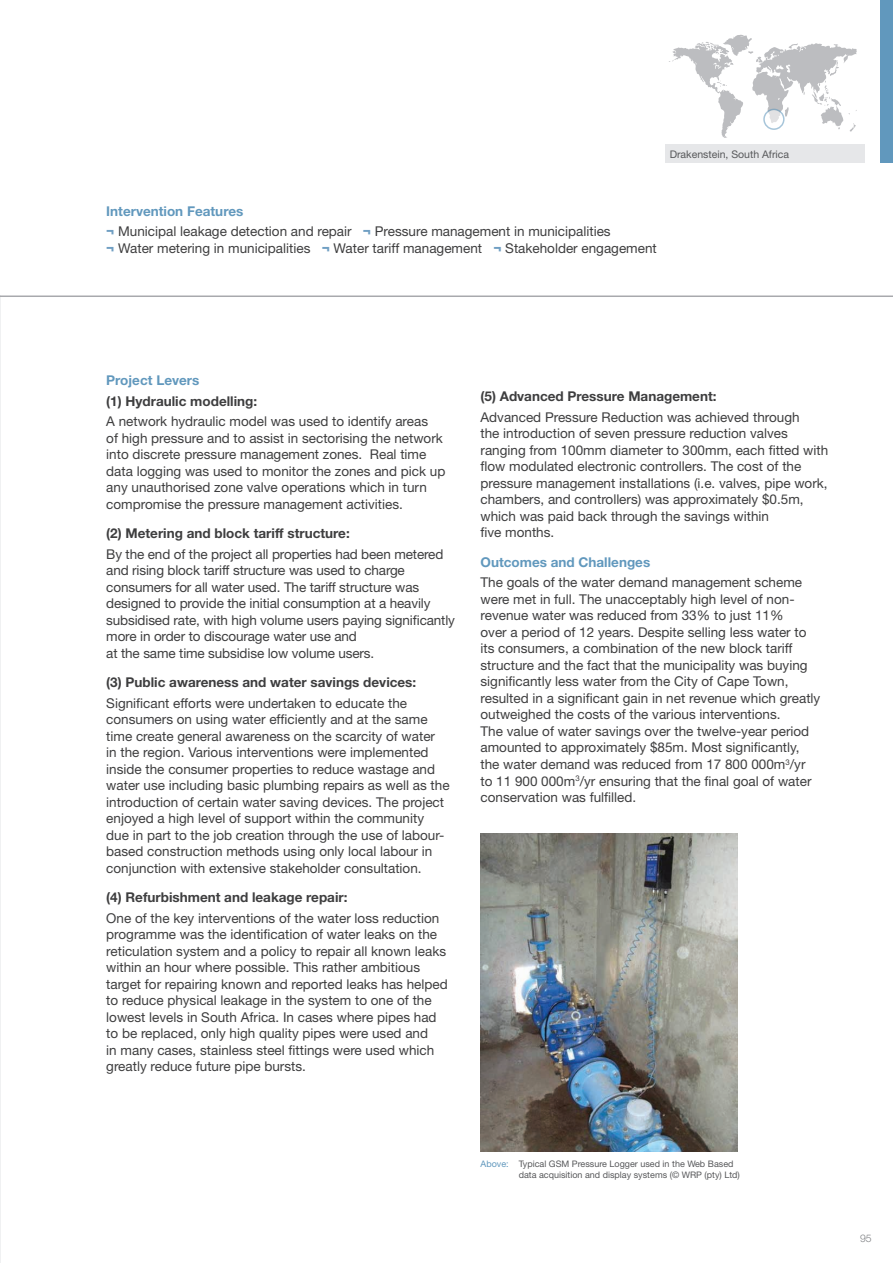
<style>
.page{position:relative;width:893px;height:1263px;background:#fff}
.page>*{position:absolute;margin:0;border:0;box-sizing:border-box;transform-origin:0 0}
.Body_copy_9pt_last_p{font:13.5px/16.5px "Helvetica Neue";color:#3e3e3f}
.Body_copy_9pt{font:13.5px/16.5px "Helvetica Neue";color:#3e3e3f}
.Sub_heading{font:700 13.5px "Helvetica Neue";color:#3e3e3f}
.Sub_heading_Municipa{font:700 13.5px "Helvetica Neue";color:#6198bd}
.Box_Copy{font:10.5px "Helvetica Neue";color:#57585a}
.t1{font:300 10.5px "Helvetica Neue";color:#808285}
.Caption_copy{font:9px/10.8px "Helvetica Neue";color:#57585a}
.s1{font-weight:800;color:#709fc3}
.s2{color:#6198bd}
</style>
<div class="page">
<hr style="left:0;top:295px;width:1px;height:968px;background:#f0f1f2">
<div style="left:880px;top:0;width:13px;height:163px;background:#6198bd"></div>
<svg style="left:669px;top:35px;width:188px;height:103px"></svg>
<svg style="left:764px;top:109px;width:20px;height:20px"></svg>
<div style="left:763px;top:109px;width:21px;height:21px;border:2px solid #6198bd;border-radius:50%"></div>
<div style="left:665px;top:144px;width:200px;height:19px;background:#e6e7e9"></div>
<img style="left:480px;top:833px;width:258px;height:318px">
<hr style="left:0;top:295px;width:893px;height:2px;background:#a8a9ad">
<p class="Box_Copy" style="left:670px;top:148px;width:121px">Drakenstein, South Africa</p>
<p class="Sub_heading_Municipa" style="left:106px;top:203px;width:139px">Intervention Features</p>
<p class="Body_copy_9pt" style="left:106px;top:223px;width:552px"><span class="s1">¬</span> Municipal leakage detection and repair <span class="s1">¬</span> Pressure management in municipalities<br><span class="s1">¬</span> Water metering in municipalities <span class="s1">¬</span> Water tariff management <span class="s1">¬</span> Stakeholder engagement</p>
<p class="Sub_heading_Municipa" style="left:106px;top:372px;width:95px">Project Levers</p>
<p class="Sub_heading" style="left:106px;top:392px;width:152px">(1) Hydraulic modelling:</p>
<p class="Body_copy_9pt_last_p" style="left:106px;top:413px;width:341px">A network hydraulic model was used to identify areas<br>of high pressure and to assist in sectorising the network into discrete pressure management zones. Real time data logging was used to monitor the zones and pick up any unauthorised zone valve operations which in turn compromise the pressure management activities.</p>
<p class="Sub_heading" style="left:106px;top:525px;width:245px">(2) Metering and block tariff structure:</p>
<p class="Body_copy_9pt_last_p" style="left:106px;top:545px;width:350px">By the end of the project all properties had been metered and rising block tariff structure was used to charge consumers for all water used. The tariff structure was designed to provide the initial consumption at a heavily subsidised rate, with high volume users paying significantly more in order to discourage water use and<br>at the same time subsidise low volume users.</p>
<p class="Sub_heading" style="left:106px;top:674px;width:311px">(3) Public awareness and water savings devices:</p>
<p class="Body_copy_9pt_last_p" style="left:106px;top:694px;width:345px">Significant efforts were undertaken to educate the consumers on using water efficiently and at the same time create general awareness on the scarcity of water<br>in the region. Various interventions were implemented inside the consumer properties to reduce wastage and water use including basic plumbing repairs as well as the introduction of certain water saving devices. The project enjoyed a high level of support within the community due in part to the job creation through the use of labour&shy;based construction methods using only local labour in conjunction with extensive stakeholder consultation.</p>
<p class="Sub_heading" style="left:106px;top:889px;width:243px">(4) Refurbishment and leakage repair:</p>
<p class="Body_copy_9pt_last_p" style="left:106px;top:909px;width:343px">One of the key interventions of the water loss reduction programme was the identification of water leaks on the reticulation system and a policy to repair all known leaks within an hour where possible. This rather ambitious target for repairing known and reported leaks has helped to reduce physical leakage in the system to one of the lowest levels in South Africa. In cases where pipes had to be replaced, only high quality pipes were used and<br>in many cases, stainless steel fittings were used which greatly reduce future pipe bursts.</p>
<p class="Sub_heading" style="left:480px;top:388px;width:238px">(5) Advanced Pressure Management:</p>
<p class="Body_copy_9pt_last_p" style="left:480px;top:409px;width:349px">Advanced Pressure Reduction was achieved through<br>the introduction of seven pressure reduction valves ranging from 100mm diameter to 300mm, each fitted with flow modulated electronic controllers. The cost of the pressure management installations (i.e. valves, pipe work, chambers, and controllers) was approximately $0.5m, which was paid back through the savings within<br>five months.</p>
<p class="Sub_heading_Municipa" style="left:480px;top:553px;width:171px">Outcomes and Challenges</p>
<p class="Body_copy_9pt" style="left:480px;top:574px;width:341px">The goals of the water demand management scheme were met in full. The unacceptably high level of non&shy;revenue water was reduced from 33% to just 11%<br>over a period of 12 years. Despite selling less water to its consumers, a combination of the new block tariff structure and the fact that the municipality was buying significantly less water from the City of Cape Town, resulted in a significant gain in net revenue which greatly outweighed the costs of the various interventions.<br>The value of water savings over the twelve-year period amounted to approximately $85m. Most significantly, the water demand was reduced from 17 800 000m<sup>3</sup>/yr to 11 900 000m<sup>3</sup>/yr ensuring that the final goal of water conservation was fulfilled.</p>
<p class="Caption_copy" style="left:519px;top:1158px;width:223px;text-indent:-38px"><span class="s2">Above:</span> Typical GSM Pressure Logger used in the Web Based data acquisition and display systems (© WRP (pty) Ltd)</p>
<p class="t1" style="left:860px;top:1231px;width:13px">95</p>
</div>
